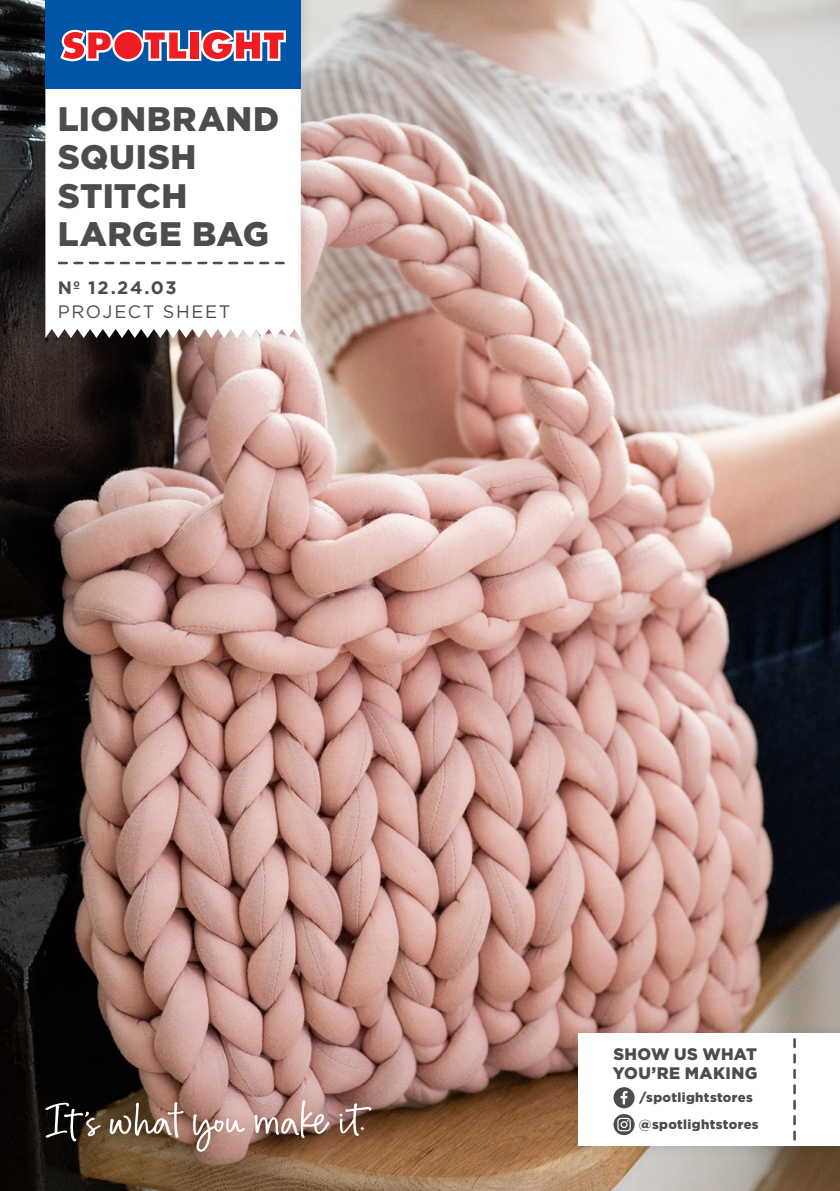
<style>
.page{position:relative;width:840px;height:1191px;background:#fff}
.page>*{position:absolute;margin:0;border:0;box-sizing:border-box;transform-origin:0 0}
.t1{font:900 34px/38.4px "Gotham";letter-spacing:.015em;color:#4b4c4d}
.t2{font:18px/24px "Gotham";letter-spacing:.095em;color:#4b4c4d}
.t3{font:900 16.6px/19.4px "Gotham";letter-spacing:.02em;color:#4b4c4d}
.t4{font:900 13px/26.8px "Gotham";letter-spacing:.025em;color:#4b4c4d}
.s1{font-weight:700}
</style>
<div class="page">
<img style="left:0;top:0;width:839px;height:1191px">
<svg style="left:193px;top:1114px;width:52px;height:37px;background:#be9b92"></svg>
<svg style="left:45px;top:1102px;width:56px;height:39px;background:#413c35"></svg>
<svg style="left:109px;top:1102px;width:74px;height:35px;background:#8a7362"></svg>
<svg style="left:339px;top:1103px;width:32px;height:33px"></svg>
<svg style="left:254px;top:1100px;width:75px;height:38px;background:#b4928b"></svg>
<div style="left:566px;top:1022px;width:273px;height:137px;background:#231f20;opacity:.15"></div>
<div style="left:577px;top:1033px;width:262px;height:112px;background:#fff"></div>
<svg style="left:793px;top:1039px;width:2px;height:100px"></svg>
<div style="left:613px;top:1087px;width:21px;height:21px;background:#4b4c4d;border-radius:50%"></div>
<svg style="left:620px;top:1091px;width:7px;height:13px"></svg>
<svg style="left:613px;top:1114px;width:21px;height:21px"></svg>
<svg style="left:617px;top:1117px;width:13px;height:14px"></svg>
<div style="left:34px;top:0;width:280px;height:349px;background:#231f20;opacity:.15"></div>
<svg style="left:45px;top:89px;width:255px;height:249px"></svg>
<svg style="left:59px;top:262px;width:224px;height:2px"></svg>
<div style="left:45px;top:0;width:255px;height:89px;background:#0154a6"></div>
<svg style="left:60px;top:30px;width:226px;height:31px;background:#c77082"></svg>
<p class="t1" style="left:58px;top:99px;width:223px">LIONBRAND<br>SQUISH<br>STITCH<br>LARGE BAG</p>
<p class="t2" style="left:58px;top:275px;width:174px"><span class="s1">Nº 12.24.03<br></span>PROJECT SHEET</p>
<p class="t3" style="left:612px;top:1043px;width:146px">SHOW US WHAT<br>YOU’RE MAKING</p>
<p class="t4" style="left:638px;top:1084px;width:121px">/spotlightstores @spotlightstores</p>
</div>
